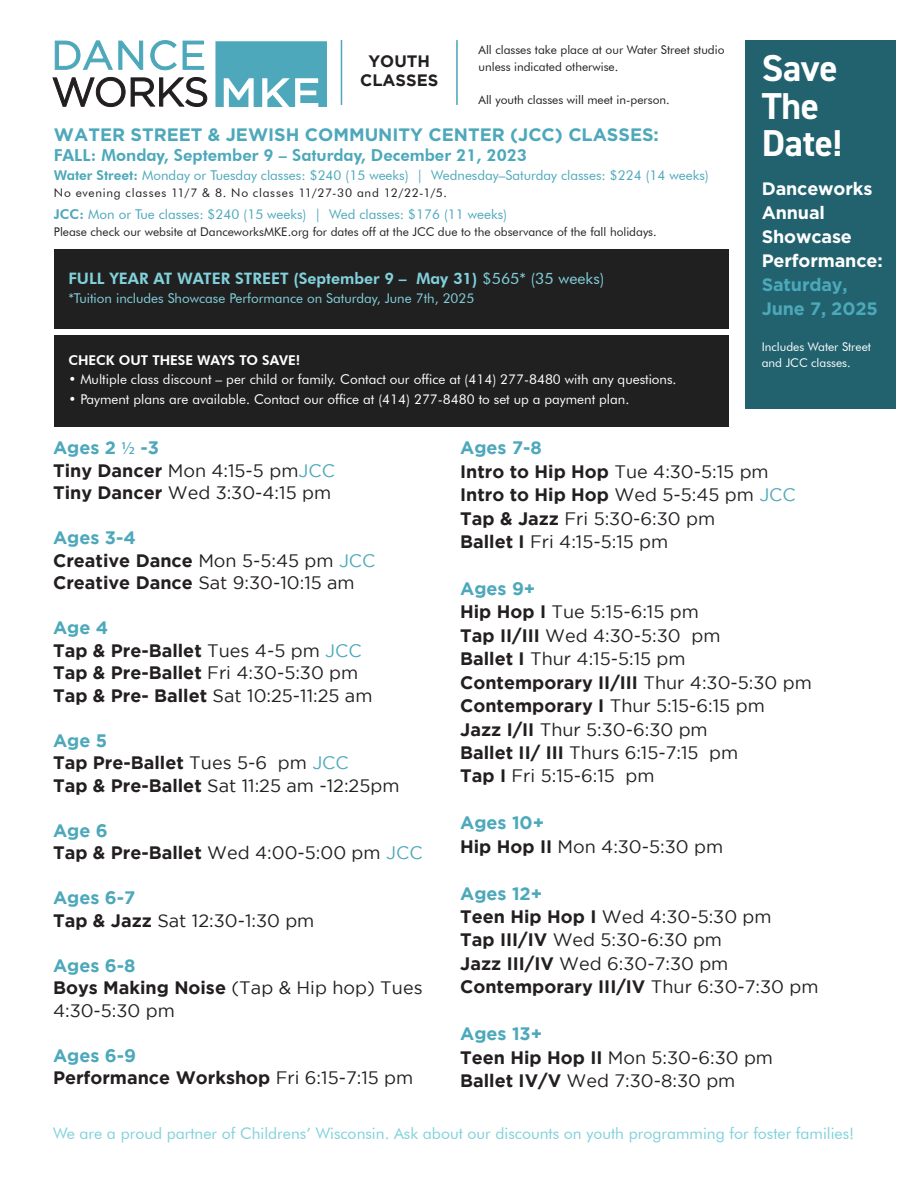
<style>
.page{position:relative;width:918px;height:1188px;background:#fff}
.page>*{position:absolute;margin:0;border:0;box-sizing:border-box;transform-origin:0 0}
.t1{font:700 37.5px/37.5px "DIN2014";letter-spacing:-.01em;color:#fff}
.t2{font:18px/23.4px "Gotham";color:#231f20}
.t3{font:700 18px/22.5px "Gotham";color:#231f20}
.t4{font:700 18px/24px "Gotham";color:#4ca8ba}
.t5{font:700 18px/24px "Gotham";letter-spacing:-.01em;color:#fff}
.t6{font:800 16.5px "Futura BT";color:#4ca8ba}
.t7{font:700 16.5px/18.5px "Gotham";color:#231f20;text-align:center}
.t8{font:15.9px "Futura BT";color:#81d1db}
.t9{font:800 15.75px "Futura BT";color:#81d1db}
.t10{font:13.5px "Futura BT";color:#fff}
.t11{font:13.5px "Futura BT";color:#4ca8ba}
.t12{font:13.5px "Futura BT";color:#81d1db}
.t13{font:800 13.5px "Futura BT";color:#fff}
.t14{font:12px/16.5px "Futura BT";color:#231f20}
.t15{font:12px "Futura BT";letter-spacing:.065em;color:#231f20}
.t16{font:12px/16.2px "Futura BT";color:#fff}
.s1{font-weight:800}
.s2{font-weight:400}
.s3{font-weight:700;color:#4ca8ba}
.s4{font-family:"Myriad Pro";color:#4ca8ba}
.s5{font-weight:700}
.s6{color:#4ca8ba}
.s7{font-weight:400;color:#4ca8ba}
</style>
<div class="page">
<div style="left:54px;top:335px;width:675px;height:92px;background:#212021"></div>
<div style="left:54px;top:250px;width:675px;height:79px;background:#212021"></div>
<div style="left:745px;top:40px;width:150px;height:369px;background:#21626e"></div>
<hr style="left:341px;top:40px;width:1px;height:65px;background:#4ca8ba">
<hr style="left:456px;top:40px;width:2px;height:65px;background:#4ca8ba">
<svg style="left:215px;top:41px;width:112px;height:66px;background:#6ab6c5"></svg>
<svg style="left:55px;top:41px;width:58px;height:29px"></svg>
<svg style="left:119px;top:41px;width:24px;height:29px"></svg>
<svg style="left:151px;top:40px;width:26px;height:30px"></svg>
<svg style="left:183px;top:41px;width:21px;height:29px"></svg>
<svg style="left:53px;top:77px;width:72px;height:30px"></svg>
<svg style="left:131px;top:77px;width:76px;height:30px"></svg>
<p class="t14" style="left:479px;top:42px;width:247px">All classes take place at our Water Street studio unless indicated otherwise.</p>
<p class="t14" style="left:479px;top:91px;width:193px">All youth classes will meet in-person.</p>
<h1 class="t1" style="left:762px;top:49px;width:82px">Save<br>The<br>Date!</h1>
<p class="t5" style="left:762px;top:177px;width:122px">Danceworks<br>Annual<br>Showcase<br>Performance:</p>
<p class="t4" style="left:762px;top:273px;width:118px">Saturday,<br>June 7, 2025</p>
<p class="t16" style="left:762px;top:339px;width:111px">Includes Water Street and JCC classes.</p>
<p class="t7" style="left:360px;top:52px;width:80px">YOUTH<br>CLASSES</p>
<p class="t4" style="left:54px;top:122px;width:607px">WATER STREET &amp; JEWISH COMMUNITY CENTER (JCC) CLASSES:</p>
<p class="t6" style="left:54px;top:145px;width:475px">FALL: Monday, September 9 – Saturday, December 21, 2023</p>
<p class="t11" style="left:54px;top:167px;width:656px"><span class="s1">Water Street:</span> Monday or Tuesday classes: $240 (15 weeks) | Wednesday–Saturday classes: $224 (14 weeks)</p>
<p class="t15" style="left:54px;top:185px;width:395px">No evening classes 11/7 &amp; 8. No classes 11/27-30 and 12/22-1/5.</p>
<p class="t11" style="left:54px;top:206px;width:455px"><span class="s1">JCC:</span> Mon or Tue classes: $240 (15 weeks) | Wed classes: $176 (11 weeks)</p>
<p class="t14" style="left:54px;top:223px;width:604px">Please check our website at DanceworksMKE.org for dates off at the JCC due to the observance of the fall holidays.</p>
<p class="t9" style="left:68px;top:269px;width:537px">FULL YEAR AT WATER STREET (September 9 – May 31) <span class="s2">$565* (35 weeks)</span></p>
<p class="t12" style="left:68px;top:290px;width:408px">*Tuition includes Showcase Performance on Saturday, June 7th, 2025</p>
<p class="t13" style="left:68px;top:352px;width:234px">CHECK OUT THESE WAYS TO SAVE!</p>
<p class="t10" style="left:68px;top:371px;width:610px">• Multiple class discount – per child or family. Contact our office at (414) 277-8480 with any questions.</p>
<p class="t10" style="left:68px;top:391px;width:563px">• Payment plans are available. Contact our office at (414) 277-8480 to set up a payment plan.</p>
<p class="t2" style="left:53px;top:436px;width:283px;line-height:22.5px"><span class="s3">Ages 2</span> <span class="s4">½</span> <span class="s3">-3<br></span><span class="s5">Tiny Dancer</span> Mon 4:15-5 pm<span class="s6">JCC<br></span><span class="s5">Tiny Dancer</span> Wed 3:30-4:15 pm</p>
<p class="t3" style="left:53px;top:526px;width:324px"><span class="s6">Ages 3-4<br></span>Creative Dance <span class="s2">Mon 5-5:45 pm</span> <span class="s7">JCC<br></span>Creative Dance <span class="s2">Sat 9:30-10:15 am</span></p>
<p class="t3" style="left:53px;top:616px;width:321px"><span class="s6">Age 4<br></span>Tap &amp; Pre-Ballet <span class="s2">Tues 4-5 pm</span> <span class="s7">JCC<br></span>Tap &amp; Pre-Ballet <span class="s2">Fri 4:30-5:30 pm<br></span>Tap &amp; Pre- Ballet <span class="s2">Sat 10:25-11:25 am</span></p>
<p class="t3" style="left:53px;top:729px;width:348px"><span class="s6">Age 5<br></span>Tap Pre-Ballet <span class="s2">Tues 5-6 pm</span> <span class="s7">JCC<br></span>Tap &amp; Pre-Ballet <span class="s2">Sat 11:25 am -12:25pm</span></p>
<p class="t3" style="left:53px;top:819px;width:371px"><span class="s6">Age 6<br></span>Tap &amp; Pre-Ballet <span class="s2">Wed 4:00-5:00 pm</span> <span class="s7">JCC</span></p>
<p class="t2" style="left:53px;top:886px;width:263px;line-height:22.5px"><span class="s3">Ages 6-7<br></span><span class="s5">Tap &amp; Jazz</span> Sat 12:30-1:30 pm</p>
<p class="t2" style="left:53px;top:954px;width:371px;line-height:22.5px"><span class="s3">Ages 6-8<br></span><span class="s5">Boys Making Noise</span> (Tap &amp; Hip hop) Tues<br>4:30-5:30 pm</p>
<p class="t3" style="left:53px;top:1044px;width:362px"><span class="s6">Ages 6-9<br></span>Performance Workshop <span class="s2">Fri 6:15-7:15 pm</span></p>
<p class="t2" style="left:460px;top:436px;width:337px"><span class="s3">Ages 7-8<br></span><span class="s5">Intro to Hip Hop</span> Tue 4:30-5:15 pm<br><span class="s5">Intro to Hip Hop</span> Wed 5-5:45 pm <span class="s6">JCC<br></span><span class="s5">Tap &amp; Jazz</span> Fri 5:30-6:30 pm<br><span class="s5">Ballet I</span> Fri 4:15-5:15 pm</p>
<p class="t2" style="left:460px;top:577px;width:353px"><span class="s3">Ages 9+<br></span><span class="s5">Hip Hop I</span> Tue 5:15-6:15 pm<br><span class="s5">Tap II/III</span> Wed 4:30-5:30 pm<br><span class="s5">Ballet I</span> Thur 4:15-5:15 pm<br><span class="s5">Contemporary II/III</span> Thur 4:30-5:30 pm<br><span class="s5">Contemporary I</span> Thur 5:15-6:15 pm<br><span class="s5">Jazz I/II</span> Thur 5:30-6:30 pm<br><span class="s5">Ballet II/ III</span> Thurs 6:15-7:15 pm<br><span class="s5">Tap I</span> Fri 5:15-6:15 pm</p>
<p class="t2" style="left:460px;top:811px;width:264px"><span class="s3">Ages 10+<br></span><span class="s5">Hip Hop II</span> Mon 4:30-5:30 pm</p>
<p class="t2" style="left:460px;top:881px;width:360px"><span class="s3">Ages 12+<br></span><span class="s5">Teen Hip Hop I</span> Wed 4:30-5:30 pm<br><span class="s5">Tap III/IV</span> Wed 5:30-6:30 pm<br><span class="s5">Jazz III/IV</span> Wed 6:30-7:30 pm<br><span class="s5">Contemporary III/IV</span> Thur 6:30-7:30 pm</p>
<p class="t2" style="left:460px;top:1022px;width:314px"><span class="s3">Ages 13+<br></span><span class="s5">Teen Hip Hop II</span> Mon 5:30-6:30 pm<br><span class="s5">Ballet IV/V</span> Wed 7:30-8:30 pm</p>
<p class="t8" style="left:53px;top:1124px;width:803px">We are a proud partner of Childrens’ Wisconsin. Ask about our discounts on youth programming for foster families!</p>
</div>
